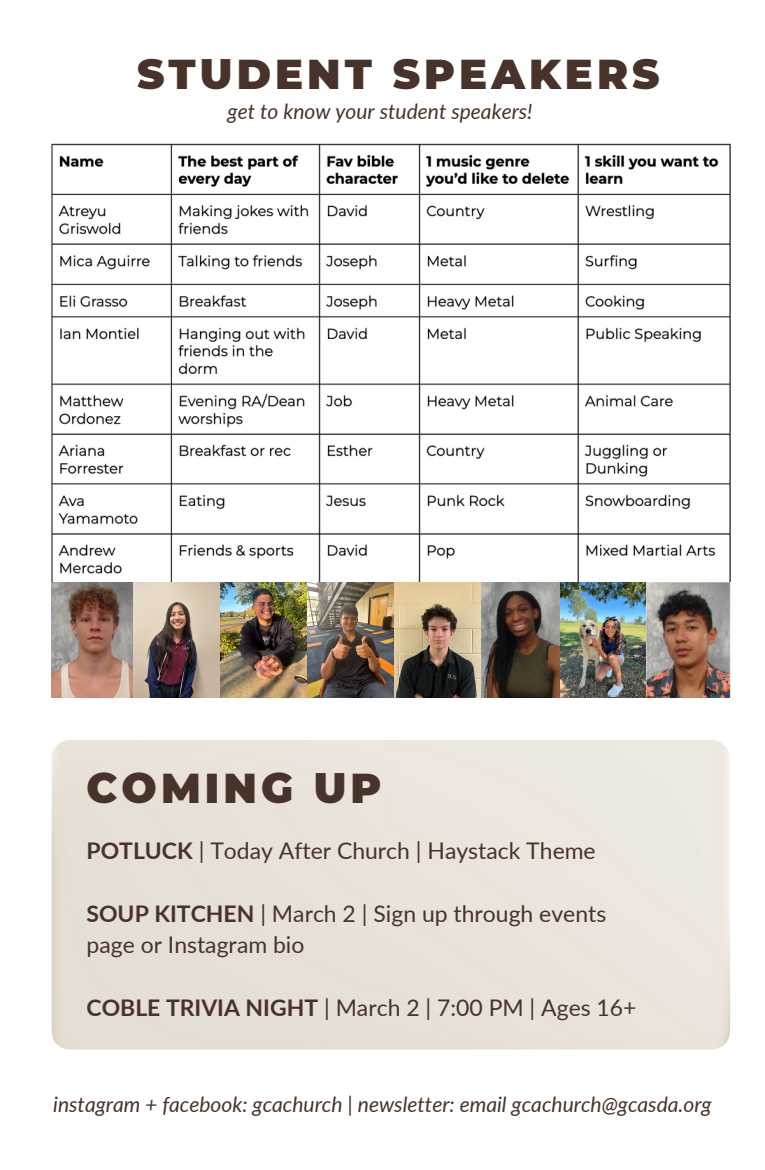
<style>
.page{position:relative;width:765px;height:1170px;background:#fff}
.page>*{position:absolute;margin:0;border:0;box-sizing:border-box;transform-origin:0 0}
.t1{font:900 41.62px "Montserrat";letter-spacing:.1em;color:#473329}
.t2{font:23px/31.5px "Lato";color:#473329}
.t3{font:italic 21px "Lato";color:#473329}
.s1{font-weight:700}
</style>
<div class="page">
<img style="left:51px;top:143px;width:680px;height:444px">
<img style="left:51px;top:582px;width:679px;height:116px">
<p class="t1" style="left:137px;top:49px;width:524px">STUDENT SPEAKERS</p>
<p class="t3" style="left:228px;top:98px;width:307px">get to know your student speakers!</p>
<h1 class="t1" style="left:87px;top:762px;width:296px">COMING UP</h1>
<h3 class="t2" style="left:87px;top:834px;width:511px"><span class="s1">POTLUCK</span> | Today After Church | Haystack Theme</h3>
<p class="t2" style="left:87px;top:897px;width:521px"><span class="s1">SOUP KITCHEN</span> | March 2 | Sign up through events page or Instagram bio</p>
<p class="t2" style="left:87px;top:992px;width:552px"><span class="s1">COBLE TRIVIA NIGHT</span> | March 2 | 7:00 PM | Ages 16+</p>
<p class="t3" style="left:53px;top:1091px;width:660px">instagram + facebook: gcachurch | newsletter: email gcachurch@gcasda.org</p>
</div>
